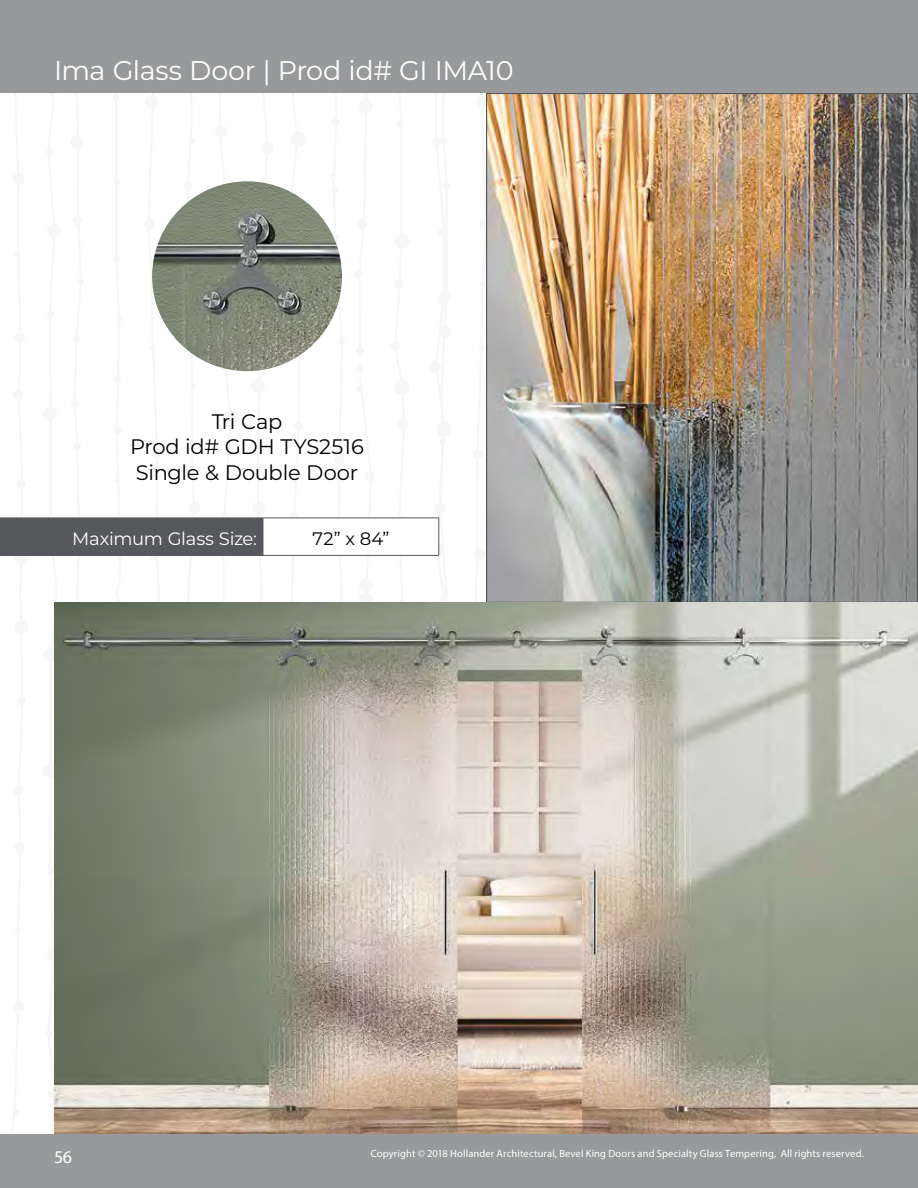
<style>
.page{position:relative;width:918px;height:1188px;background:#fff}
.page>*{position:absolute;margin:0;border:0;box-sizing:border-box;transform-origin:0 0}
.t1{font:27px "Montserrat";letter-spacing:-.02em;color:#fff}
.t2{font:21px/25.2px "Montserrat";letter-spacing:-.01em;color:#000;text-align:center}
.t3{font:18px "Montserrat";letter-spacing:-.015em;color:#fff}
.t4{font:18px "Montserrat";color:#000}
.t5{font:18px "Myriad Pro";color:#fff}
.t6{font:10.5px "Myriad Pro";letter-spacing:.01em;color:#fff}
</style>
<div class="page">
<div style="left:13px;top:173px;width:12px;height:12px;background:#f5f6f6;border-radius:50%"></div>
<div style="left:47px;top:224px;width:14px;height:13px;background:#f5f6f6;border-radius:50%"></div>
<div style="left:15px;top:333px;width:10px;height:10px;background:#f5f6f6;border-radius:50%"></div>
<div style="left:151px;top:449px;width:10px;height:10px;background:#f5f6f6;border-radius:50%"></div>
<div style="left:17px;top:479px;width:9px;height:9px;background:#f5f6f6;border-radius:50%"></div>
<div style="left:15px;top:551px;width:13px;height:13px;background:#f5f6f6;border-radius:50%"></div>
<div style="left:189px;top:502px;width:11px;height:12px;background:#f5f6f6;border-radius:50%"></div>
<div style="left:438px;top:227px;width:11px;height:10px;background:#f5f6f6;border-radius:50%"></div>
<div style="left:428px;top:361px;width:13px;height:12px;background:#f5f6f6;border-radius:50%"></div>
<div style="left:436px;top:422px;width:16px;height:15px;background:#f5f6f6;border-radius:50%"></div>
<div style="left:430px;top:543px;width:13px;height:13px;background:#f5f6f6;border-radius:50%"></div>
<div style="left:359px;top:579px;width:14px;height:13px;background:#f5f6f6;border-radius:50%"></div>
<div style="left:394px;top:516px;width:15px;height:15px;background:#97989a;border-radius:50%"></div>
<div style="left:252px;top:501px;width:13px;height:14px;background:#f5f6f6;border-radius:50%"></div>
<div style="left:364px;top:472px;width:11px;height:10px;background:#f5f6f6;border-radius:50%"></div>
<div style="left:398px;top:419px;width:10px;height:10px;background:#f5f6f6;border-radius:50%"></div>
<div style="left:394px;top:379px;width:16px;height:16px;background:#f5f6f6;border-radius:50%"></div>
<div style="left:390px;top:341px;width:10px;height:9px;background:#f5f6f6;border-radius:50%"></div>
<div style="left:355px;top:347px;width:9px;height:8px;background:#f5f6f6;border-radius:50%"></div>
<div style="left:355px;top:364px;width:9px;height:9px;background:#f5f6f6;border-radius:50%"></div>
<div style="left:356px;top:385px;width:8px;height:8px;background:#f5f6f6;border-radius:50%"></div>
<div style="left:339px;top:338px;width:6px;height:7px;background:#f5f6f6;border-radius:50%"></div>
<div style="left:334px;top:454px;width:10px;height:11px;background:#f5f6f6;border-radius:50%"></div>
<div style="left:294px;top:422px;width:9px;height:9px;background:#f5f6f6;border-radius:50%"></div>
<div style="left:251px;top:379px;width:14px;height:14px;background:#f5f6f6;border-radius:50%"></div>
<div style="left:223px;top:410px;width:17px;height:17px;background:#f5f6f6;border-radius:50%"></div>
<div style="left:394px;top:279px;width:10px;height:10px;background:#f5f6f6;border-radius:50%"></div>
<div style="left:354px;top:270px;width:9px;height:9px;background:#f5f6f6;border-radius:50%"></div>
<div style="left:356px;top:219px;width:11px;height:11px;background:#f5f6f6;border-radius:50%"></div>
<div style="left:395px;top:234px;width:14px;height:15px;background:#f5f6f6;border-radius:50%"></div>
<div style="left:261px;top:142px;width:13px;height:13px;background:#f5f6f6;border-radius:50%"></div>
<div style="left:215px;top:125px;width:12px;height:12px;background:#f5f6f6;border-radius:50%"></div>
<div style="left:291px;top:132px;width:15px;height:15px;background:#f5f6f6;border-radius:50%"></div>
<div style="left:331px;top:187px;width:7px;height:6px;background:#f5f6f6;border-radius:50%"></div>
<div style="left:330px;top:173px;width:7px;height:7px;background:#f5f6f6;border-radius:50%"></div>
<div style="left:331px;top:118px;width:9px;height:8px;background:#f5f6f6;border-radius:50%"></div>
<div style="left:359px;top:100px;width:13px;height:13px;background:#f5f6f6;border-radius:50%"></div>
<div style="left:396px;top:120px;width:8px;height:7px;background:#f5f6f6;border-radius:50%"></div>
<div style="left:443px;top:182px;width:7px;height:7px;background:#f5f6f6;border-radius:50%"></div>
<div style="left:439px;top:326px;width:13px;height:12px;background:#f5f6f6;border-radius:50%"></div>
<div style="left:473px;top:449px;width:10px;height:10px;background:#f5f6f6;border-radius:50%"></div>
<div style="left:434px;top:502px;width:12px;height:12px;background:#f5f6f6;border-radius:50%"></div>
<div style="left:13px;top:1000px;width:12px;height:12px;background:#f5f6f6;border-radius:50%"></div>
<div style="left:47px;top:948px;width:14px;height:13px;background:#f5f6f6;border-radius:50%"></div>
<div style="left:15px;top:842px;width:10px;height:10px;background:#f5f6f6;border-radius:50%"></div>
<div style="left:47px;top:867px;width:7px;height:7px;background:#f5f6f6;border-radius:50%"></div>
<div style="left:43px;top:764px;width:14px;height:14px;background:#f5f6f6;border-radius:50%"></div>
<div style="left:13px;top:785px;width:10px;height:10px;background:#f5f6f6;border-radius:50%"></div>
<div style="left:17px;top:696px;width:9px;height:9px;background:#f5f6f6;border-radius:50%"></div>
<div style="left:15px;top:620px;width:13px;height:14px;background:#f5f6f6;border-radius:50%"></div>
<div style="left:43px;top:648px;width:14px;height:14px;background:#f5f6f6;border-radius:50%"></div>
<svg style="left:359px;top:592px;width:14px;height:14px"></svg>
<img style="left:488px;top:95px;width:428px;height:506px">
<img style="left:54px;top:603px;width:864px;height:531px">
<img style="left:152px;top:181px;width:190px;height:190px;border-radius:95px">
<div style="left:0;top:518px;width:263px;height:37px;background:#57585b"></div>
<div style="left:263px;top:518px;width:176px;height:37px;background:#fff"></div>
<hr style="left:263px;top:518px;width:176px;height:1px;background:#57585b">
<hr style="left:263px;top:518px;width:1px;height:37px;background:#57585b">
<hr style="left:439px;top:518px;width:1px;height:37px;background:#57585b">
<hr style="left:0;top:555px;width:263px;height:1px;background:#57585b">
<hr style="left:263px;top:555px;width:176px;height:1px;background:#57585b">
<div style="left:0;top:0;width:918px;height:93px;background:#97999b"></div>
<div style="left:0;top:1134px;width:918px;height:54px;background:#97999b"></div>
<h1 class="t1" style="left:54px;top:52px;width:461px">Ima Glass Door | Prod id# GI IMA10</h1>
<h2 class="t2" style="left:130px;top:408px;width:235px">Tri Cap<br>Prod id# GDH TYS2516<br>Single &amp; Double Door</h2>
<h3 class="t3" style="left:72px;top:527px;width:186px">Maximum Glass Size:</h3>
<h3 class="t4" style="left:312px;top:527px;width:78px">72” x 84”</h3>
<h3 class="t5" style="left:54px;top:1145px;width:20px">56</h3>
<p class="t6" style="left:371px;top:1147px;width:495px">Copyright © 2018 Hollander Architectural, Bevel King Doors and Specialty Glass Tempering, All rights reserved.</p>
</div>
